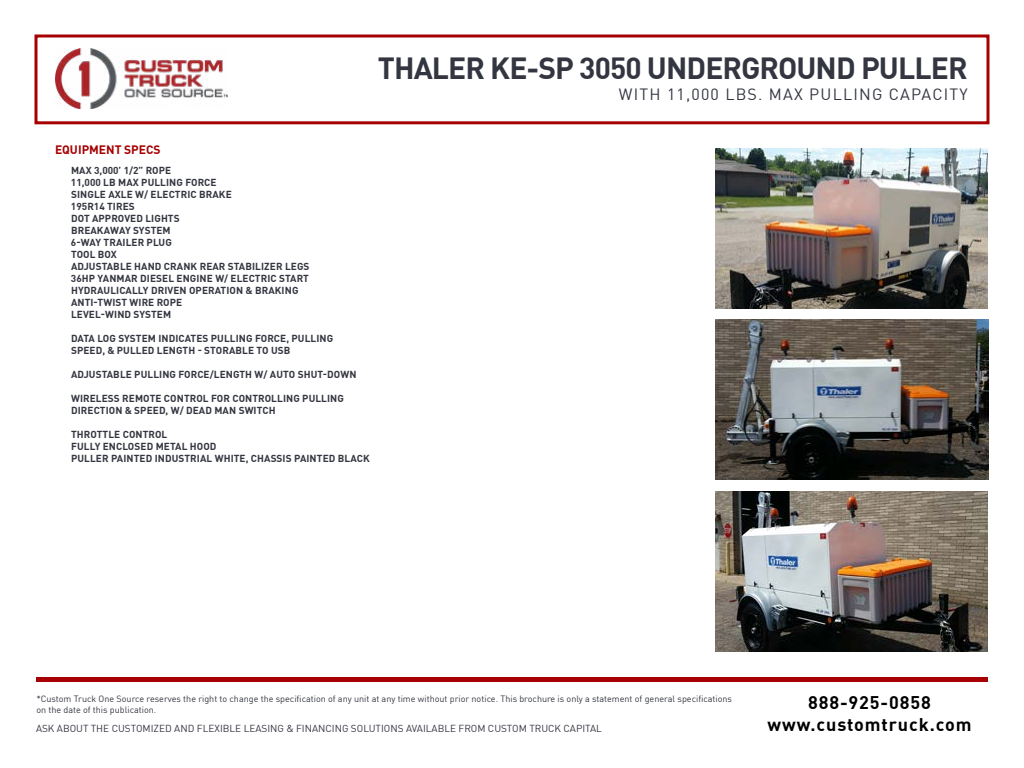
<style>
.page{position:relative;width:1024px;height:768px;background:#fff}
.page>*{position:absolute;margin:0;border:0;box-sizing:border-box;transform-origin:0 0}
.t1{font:700 30px "DIN Pro";letter-spacing:-.03em;color:#333640}
.t2{font:700 18px/21.6px "DIN Pro";letter-spacing:.05em;color:#000;text-align:center}
.t3{font:16px "DIN Pro";letter-spacing:.075em;color:#333640}
.t4{font:700 12px "DIN Pro";color:#a60003}
.t5{font:700 10px/12px "DIN Pro";letter-spacing:.01em;color:#333640}
.t6{font:10px "DIN Pro";color:#333640}
.t7{font:9px/10.8px "DIN Pro";color:#333640}
</style>
<div class="page">
<div style="left:34px;top:34px;width:956px;height:90px;background:#fff;border:3px solid #a60003"></div>
<img style="left:56px;top:49px;width:172px;height:60px">
<img style="left:715px;top:148px;width:273px;height:160px">
<img style="left:716px;top:320px;width:272px;height:160px">
<img style="left:715px;top:491px;width:273px;height:160px">
<div style="left:36px;top:677px;width:952px;height:5px;background:#a60003"></div>
<h1 class="t1" style="left:378px;top:45px;width:591px">THALER KE-SP 3050 UNDERGROUND PULLER</h1>
<h3 class="t3" style="left:619px;top:82px;width:350px">WITH 11,000 LBS. MAX PULLING CAPACITY</h3>
<p class="t4" style="left:55px;top:140px;width:107px">EQUIPMENT SPECS</p>
<p class="t5" style="left:71px;top:164px;width:240px">MAX 3,000’ 1/2” ROPE<br>11,000 LB MAX PULLING FORCE<br>SINGLE AXLE W/ ELECTRIC BRAKE<br>195R14 TIRES<br>DOT APPROVED LIGHTS<br>BREAKAWAY SYSTEM<br>6-WAY TRAILER PLUG<br>TOOL BOX<br>ADJUSTABLE HAND CRANK REAR STABILIZER LEGS<br>36HP YANMAR DIESEL ENGINE W/ ELECTRIC START<br>HYDRAULICALLY DRIVEN OPERATION &amp; BRAKING<br>ANTI-TWIST WIRE ROPE<br>LEVEL-WIND SYSTEM</p>
<p class="t5" style="left:71px;top:332px;width:264px">DATA LOG SYSTEM INDICATES PULLING FORCE, PULLING<br>SPEED, &amp; PULLED LENGTH - STORABLE TO USB</p>
<p class="t5" style="left:71px;top:368px;width:287px">ADJUSTABLE PULLING FORCE/LENGTH W/ AUTO SHUT-DOWN</p>
<p class="t5" style="left:71px;top:392px;width:274px">WIRELESS REMOTE CONTROL FOR CONTROLLING PULLING<br>DIRECTION &amp; SPEED, W/ DEAD MAN SWITCH</p>
<p class="t5" style="left:71px;top:428px;width:300px">THROTTLE CONTROL<br>FULLY ENCLOSED METAL HOOD<br>PULLER PAINTED INDUSTRIAL WHITE, CHASSIS PAINTED BLACK</p>
<p class="t7" style="left:36px;top:693px;width:697px">*Custom Truck One Source reserves the right to change the specification of any unit at any time without prior notice. This brochure is only a statement of general specifications on the date of this publication.</p>
<p class="t6" style="left:36px;top:720px;width:567px">ASK ABOUT THE CUSTOMIZED AND FLEXIBLE LEASING &amp; FINANCING SOLUTIONS AVAILABLE FROM CUSTOM TRUCK CAPITAL</p>
<h2 class="t2" style="left:767px;top:691px;width:206px">888-925-0858 www.customtruck.com</h2>
</div>
